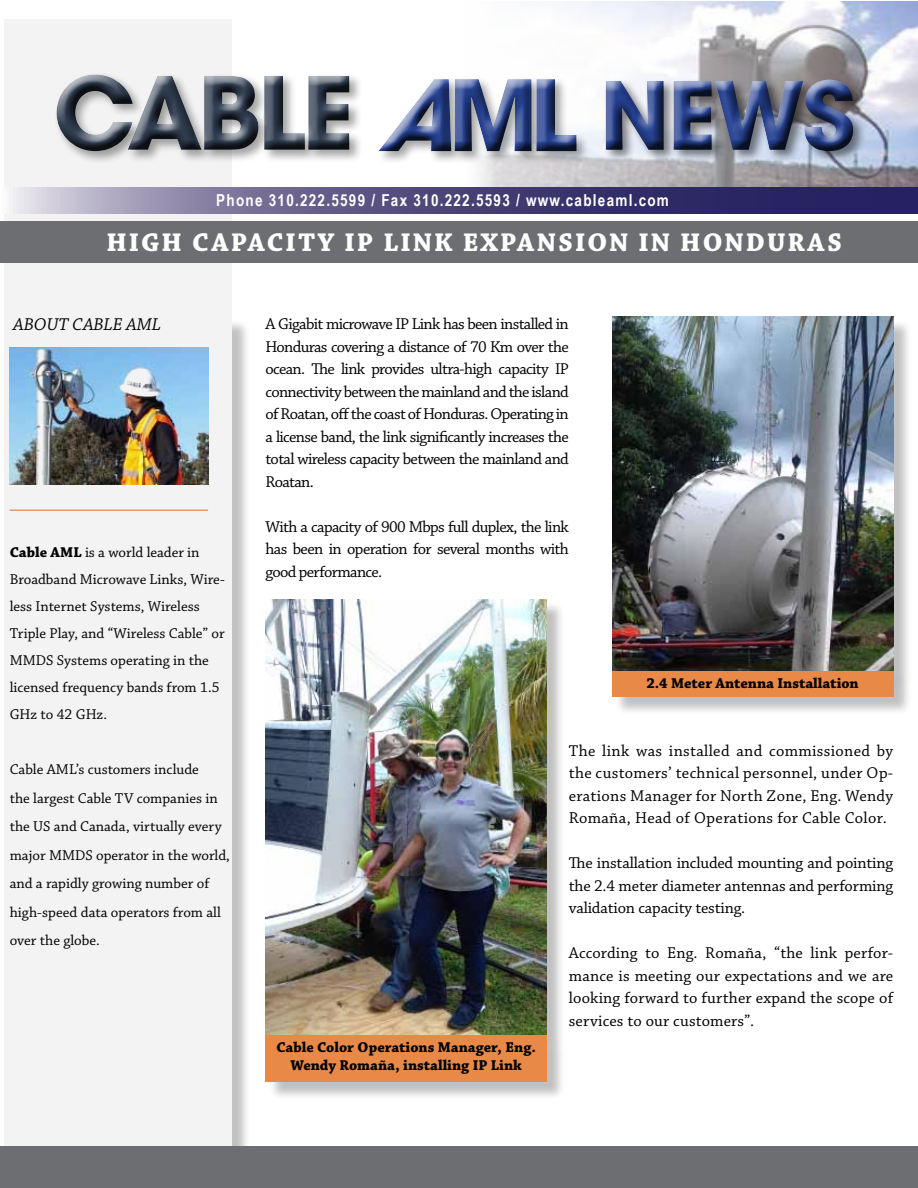
<style>
.page{position:relative;width:918px;height:1188px;background:#fff}
.page>*{position:absolute;margin:0;border:0;box-sizing:border-box;transform-origin:0 0}
.t1{font:700 27px "Chaparral Pro";letter-spacing:.075em;color:#fff}
.t2{font:italic 18px "Chaparral Pro";letter-spacing:.005em;color:#000}
.t3{font:16.5px/22.5px "Chaparral Pro";letter-spacing:-.01em;color:#000;text-align:justify}
.t4{font:700 16.5px "Arial Narrow";letter-spacing:.075em;color:#fff}
.t5{font:15px/27px "Chaparral Pro";color:#000}
.t6{font:700 15px/18px "Chaparral Pro";color:#000;text-align:center}
.s1{font-weight:700}
</style>
<div class="page">
<img style="left:479px;top:1px;width:439px;height:186px">
<div style="left:5px;top:20px;width:227px;height:1168px;background:#f3f3f4"></div>
<div style="left:54px;top:72px;width:309px;height:92px;background:#000;opacity:.36"></div>
<div style="left:54px;top:73px;width:295px;height:80px;background:#000;opacity:.75"></div>
<div style="left:377px;top:76px;width:213px;height:89px;background:#000;opacity:.36"></div>
<div style="left:377px;top:79px;width:201px;height:74px;background:#000;opacity:.75"></div>
<div style="left:603px;top:77px;width:263px;height:87px;background:#000;opacity:.49"></div>
<div style="left:604px;top:79px;width:251px;height:72px;background:#000;opacity:.75"></div>
<svg style="left:20px;top:188px;width:898px;height:25px;background:#5a5484"></svg>
<div style="left:0;top:221px;width:918px;height:42px;background:#6d6e71"></div>
<div style="left:12px;top:319px;width:239px;height:869px;background:#000;opacity:.25"></div>
<div style="left:10px;top:317px;width:222px;height:871px;background:#f3f3f4"></div>
<hr style="left:10px;top:510px;width:198px;height:1px;background:#e46f26">
<div style="left:614px;top:319px;width:298px;height:371px;background:#000;opacity:.25"></div>
<img style="left:612px;top:317px;width:281px;height:354px">
<div style="left:268px;top:602px;width:297px;height:452px;background:#000;opacity:.25"></div>
<img style="left:266px;top:599px;width:281px;height:436px">
<div style="left:0;top:1146px;width:918px;height:42px;background:#6d6e71"></div>
<div style="left:268px;top:1037px;width:297px;height:63px;background:#000;opacity:.25"></div>
<div style="left:266px;top:1035px;width:281px;height:47px;background:#e98948"></div>
<div style="left:614px;top:674px;width:298px;height:42px;background:#000;opacity:.25"></div>
<div style="left:612px;top:671px;width:281px;height:26px;background:#e98948"></div>
<img style="left:10px;top:347px;width:198px;height:137px">
<p class="t4" style="left:216px;top:188px;width:454px">Phone 310.222.5599 / Fax 310.222.5593 / www.cableaml.com</p>
<h1 class="t1" style="left:106px;top:227px;width:737px">HIGH CAPACITY IP LINK EXPANSION IN HONDURAS</h1>
<p class="t2" style="left:13px;top:315px;width:149px">ABOUT CABLE AML</p>
<p class="t5" style="left:10px;top:539px;width:217px"><span class="s1">Cable AML</span> is a world leader in<br>Broadband Microwave Links, Wire&shy;less Internet Systems, Wireless<br>Triple Play, and “Wireless Cable” or<br>MMDS Systems operating in the licensed frequency bands from 1.5<br>GHz to 42 GHz.</p>
<p class="t5" style="left:10px;top:756px;width:222px;line-height:28.5px">Cable AML’s customers include<br>the largest Cable TV companies in the US and Canada, virtually every major MMDS operator in the world, and a rapidly growing number of high-speed data operators from all over the globe.</p>
<p class="t3" style="left:266px;top:313px;width:305px">A Gigabit microwave IP Link has been installed in Honduras covering a distance of 70 Km over the ocean. The link provides ultra-high capacity IP connectivity between the mainland and the island of Roatan, off the coast of Honduras. Operating in a license band, the link significantly increases the total wireless capacity between the mainland and Roatan.</p>
<p class="t3" style="left:266px;top:516px;width:305px">With a capacity of 900 Mbps full duplex, the link has been in operation for several months with good performance.</p>
<p class="t6" style="left:646px;top:675px;width:214px">2.4 Meter Antenna Installation</p>
<p class="t6" style="left:276px;top:1039px;width:261px">Cable Color Operations Manager, Eng.<br>Wendy Romaña, installing IP Link</p>
<p class="t3" style="left:569px;top:740px;width:326px">The link was installed and commissioned by the customers’ technical personnel, under Op&shy;erations Manager for North Zone, Eng. Wendy Romaña, Head of Operations for Cable Color.</p>
<p class="t3" style="left:569px;top:853px;width:326px">The installation included mounting and pointing the 2.4 meter diameter antennas and performing validation capacity testing.</p>
<p class="t3" style="left:569px;top:943px;width:326px">According to Eng. Romaña, “the link perfor&shy;mance is meeting our expectations and we are looking forward to further expand the scope of services to our customers”.</p>
</div>
